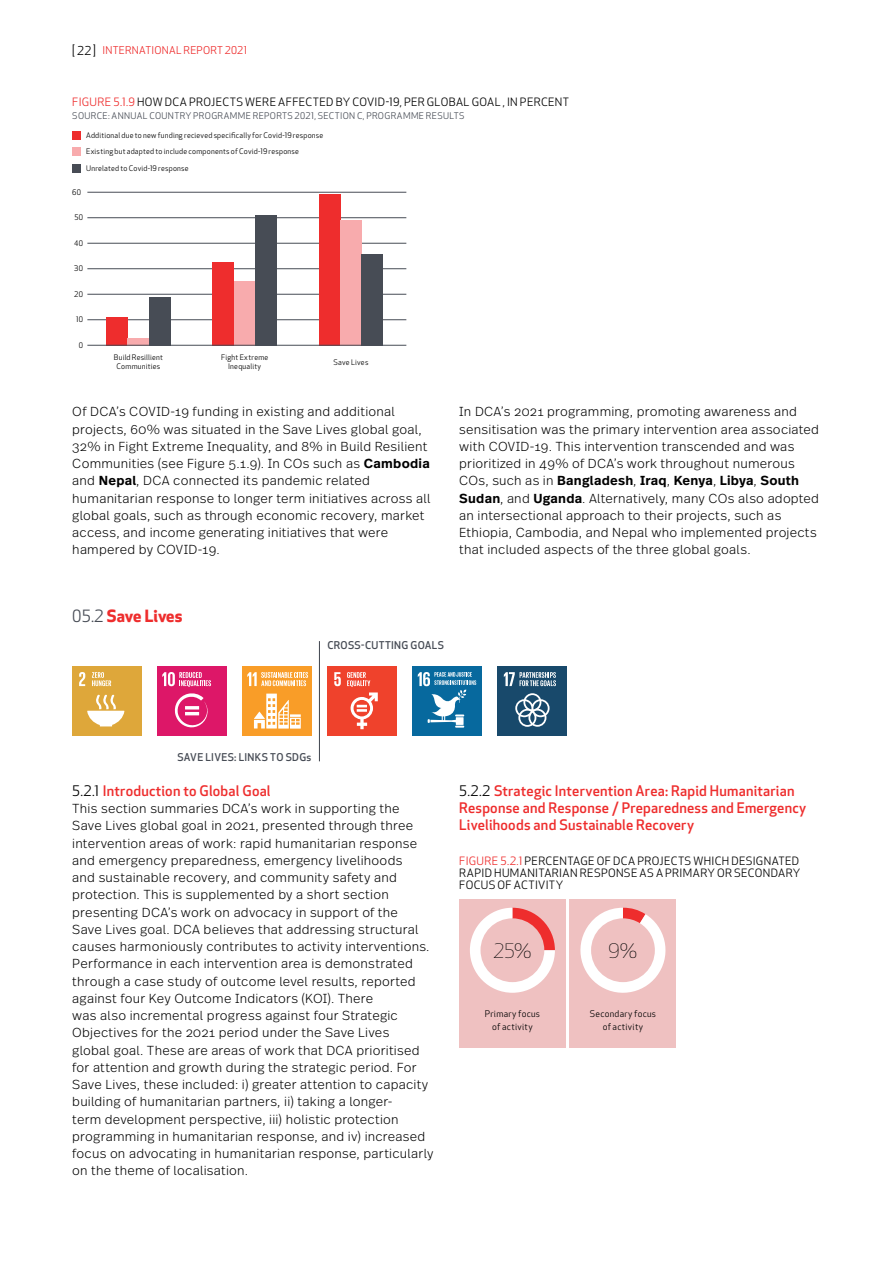
<style>
.page{position:relative;width:893px;height:1263px;background:#fff}
.page>*{position:absolute;margin:0;border:0;box-sizing:border-box;transform-origin:0 0}
.t1{font:300 19.5px "Apex New";color:#000}
.t2{font:700 16.5px "Apex New";color:#ee2d2d}
.t3{font:500 14.25px/17.2px "Apex New";letter-spacing:.015em;color:#ee2d2d}
.t4{font:300 13.05px/17.2px "Real Text OT";letter-spacing:.02em;color:#000}
.t5{font:11.25px/12px "Apex New";letter-spacing:.03em;color:#000;text-align:justify}
.t6{font:500 10.5px "Apex New";letter-spacing:.03em;color:#474c55}
.t7{font:10.5px "Apex New";letter-spacing:.025em;color:#ee2d2d}
.t8{font:9px "Apex New";letter-spacing:.04em;color:#474c55}
.t9{font:9px/13.5px "Apex New";letter-spacing:.03em;color:#000;text-align:center}
.t10{font:7.5px/9px "Apex New";letter-spacing:.03em;color:#000;text-align:center}
.s1{font-size:12px;color:#000}
.s2{color:#ee2d2d}
.s3{font-weight:600}
.s4{font-weight:400;color:#474c55}
.s5{font-weight:400;color:#000}
</style>
<div class="page">
<div style="left:72px;top:131px;width:9px;height:9px;background:#ee2d2d"></div>
<div style="left:72px;top:148px;width:9px;height:8px;background:#f8abad"></div>
<div style="left:72px;top:164px;width:9px;height:9px;background:#474c55"></div>
<hr style="left:87px;top:319px;width:319px;height:1px;background:#474c55">
<hr style="left:87px;top:294px;width:319px;height:1px;background:#474c55">
<hr style="left:87px;top:268px;width:319px;height:1px;background:#474c55">
<hr style="left:87px;top:243px;width:319px;height:1px;background:#474c55">
<hr style="left:87px;top:217px;width:319px;height:1px;background:#474c55">
<hr style="left:87px;top:192px;width:319px;height:1px;background:#474c55">
<div style="left:107px;top:317px;width:21px;height:29px;background:#ee2d2d"></div>
<div style="left:213px;top:262px;width:21px;height:84px;background:#ee2d2d"></div>
<div style="left:319px;top:194px;width:21px;height:152px;background:#ee2d2d"></div>
<svg style="left:128px;top:338px;width:21px;height:7px"></svg>
<div style="left:234px;top:281px;width:21px;height:65px;background:#f8abad"></div>
<div style="left:340px;top:220px;width:22px;height:126px;background:#f8abad"></div>
<div style="left:149px;top:297px;width:21px;height:49px;background:#474c55"></div>
<div style="left:255px;top:215px;width:22px;height:131px;background:#474c55"></div>
<div style="left:362px;top:254px;width:21px;height:92px;background:#474c55"></div>
<hr style="left:87px;top:345px;width:319px;height:1px;background:#474c55">
<div style="left:72px;top:666px;width:69px;height:69px;background:#dea73a"></div>
<svg style="left:79px;top:672px;width:6px;height:14px"></svg>
<svg style="left:87px;top:695px;width:37px;height:31px"></svg>
<svg style="left:92px;top:672px;width:19px;height:14px"></svg>
<div style="left:157px;top:666px;width:69px;height:69px;background:#dd1768"></div>
<svg style="left:162px;top:672px;width:49px;height:55px"></svg>
<div style="left:242px;top:666px;width:69px;height:69px;background:#f99d28"></div>
<svg style="left:254px;top:694px;width:47px;height:35px"></svg>
<svg style="left:247px;top:672px;width:61px;height:14px"></svg>
<div style="left:327px;top:666px;width:69px;height:69px;background:#ef422c"></div>
<svg style="left:334px;top:672px;width:7px;height:14px"></svg>
<svg style="left:347px;top:672px;width:31px;height:57px"></svg>
<div style="left:412px;top:666px;width:69px;height:69px;background:#07699e"></div>
<svg style="left:418px;top:672px;width:58px;height:56px"></svg>
<div style="left:497px;top:666px;width:69px;height:69px;background:#18496b"></div>
<svg style="left:515px;top:693px;width:35px;height:34px"></svg>
<svg style="left:504px;top:672px;width:52px;height:14px"></svg>
<hr style="left:319px;top:641px;width:1px;height:120px;background:#474c55">
<div style="left:459px;top:899px;width:107px;height:149px;background:#efc1c1"></div>
<div style="left:570px;top:899px;width:106px;height:149px;background:#efc1c1"></div>
<svg style="left:470px;top:908px;width:85px;height:85px"></svg>
<svg style="left:580px;top:908px;width:85px;height:85px"></svg>
<p class="t7" style="left:72px;top:44px;width:176px"><span class="s1">[ 22 ]</span> INTERNATIONAL REPORT 2021</p>
<p class="t5" style="left:72px;top:95px;width:498px"><span class="s2">FIGURE 5.1.9</span> HOW DCA PROJECTS WERE AFFECTED BY COVID-19, PER GLOBAL GOAL , IN PERCENT</p>
<p class="t8" style="left:72px;top:110px;width:394px">SOURCE: ANNUAL COUNTRY PROGRAMME REPORTS 2021, SECTION C, PROGRAMME RESULTS</p>
<p class="t10" style="left:86px;top:130px;width:239px">Additional due to new funding recieved specifically for Covid-19 response</p>
<p class="t10" style="left:86px;top:147px;width:214px">Existing but adapted to include components of Covid-19 response</p>
<p class="t10" style="left:86px;top:163px;width:104px">Unrelated to Covid-19 response</p>
<p class="t10" style="left:72px;top:187px;width:10px">60</p>
<p class="t10" style="left:74px;top:213px;width:10px">50</p>
<p class="t10" style="left:74px;top:238px;width:10px">40</p>
<p class="t10" style="left:74px;top:264px;width:10px">30</p>
<p class="t10" style="left:74px;top:289px;width:10px">20</p>
<p class="t10" style="left:76px;top:315px;width:8px">10</p>
<p class="t10" style="left:79px;top:340px;width:6px">0</p>
<p class="t10" style="left:114px;top:353px;width:51px">Build Resillient<br>Communities</p>
<p class="t10" style="left:221px;top:353px;width:49px">Fight Extreme<br>Inequality</p>
<p class="t10" style="left:334px;top:358px;width:36px">Save Lives</p>
<p class="t4" style="left:72px;top:403px;width:360px">Of DCA’s COVID-19 funding in existing and additional projects, 60% was situated in the Save Lives global goal, 32% in Fight Extreme Inequality, and 8% in Build Resilient Communities (see Figure 5.1.9). In COs such as <span class="s3">Cambodia </span>and <span class="s3">Nepal</span>, DCA connected its pandemic related humanitarian response to longer term initiatives across all global goals, such as through economic recovery, market access, and income generating initiatives that were hampered by COVID-19.</p>
<p class="t4" style="left:459px;top:403px;width:361px">In DCA’s 2021 programming, promoting awareness and sensitisation was the primary intervention area associated with COVID-19. This intervention transcended and was prioritized in 49% of DCA’s work throughout numerous COs, such as in <span class="s3">Bangladesh</span>, <span class="s3">Iraq</span>, <span class="s3">Kenya</span>, <span class="s3">Libya</span>, <span class="s3">South Sudan</span>, and <span class="s3">Uganda</span>. Alternatively, many COs also adopted an intersectional approach to their projects, such as Ethiopia, Cambodia, and Nepal who implemented projects that included aspects of the three global goals.</p>
<p class="t2" style="left:72px;top:604px;width:112px"><span class="s4">05.2</span> Save Lives</p>
<p class="t6" style="left:327px;top:638px;width:118px">CROSS-CUTTING GOALS</p>
<p class="t6" style="left:177px;top:750px;width:135px">SAVE LIVES: LINKS TO SDGs</p>
<p class="t3" style="left:72px;top:782px;width:200px"><span class="s5">5.2.1</span> Introduction to Global Goal</p>
<p class="t4" style="left:72px;top:800px;width:363px">This section summaries DCA’s work in supporting the<br>Save Lives global goal in 2021, presented through three intervention areas of work: rapid humanitarian response and emergency preparedness, emergency livelihoods<br>and sustainable recovery, and community safety and protection. This is supplemented by a short section presenting DCA’s work on advocacy in support of the<br>Save Lives goal. DCA believes that addressing structural causes harmoniously contributes to activity interventions.<br>Performance in each intervention area is demonstrated through a case study of outcome level results, reported against four Key Outcome Indicators (KOI). There<br>was also incremental progress against four Strategic Objectives for the 2021 period under the Save Lives<br>global goal. These are areas of work that DCA prioritised for attention and growth during the strategic period. For Save Lives, these included: i) greater attention to capacity building of humanitarian partners, ii) taking a longer-<br>term development perspective, iii) holistic protection programming in humanitarian response, and iv) increased focus on advocating in humanitarian response, particularly on the theme of localisation.</p>
<p class="t3" style="left:459px;top:782px;width:349px"><span class="s5">5.2.2</span> Strategic Intervention Area: Rapid Humanitarian<br>Response and Response / Preparedness and Emergency<br>Livelihoods and Sustainable Recovery</p>
<p class="t5" style="left:459px;top:854px;width:343px"><span class="s2">FIGURE 5.2.1</span> PERCENTAGE OF DCA PROJECTS WHICH DESIGNATED RAPID HUMANITARIAN RESPONSE AS A PRIMARY OR SECONDARY FOCUS OF ACTIVITY</p>
<h1 class="t1" style="left:493px;top:938px;width:40px">25%</h1>
<h1 class="t1" style="left:609px;top:938px;width:30px">9%</h1>
<p class="t9" style="left:485px;top:1007px;width:57px">Primary focus of activity</p>
<p class="t9" style="left:590px;top:1007px;width:68px">Secondary focus of activity</p>
</div>
